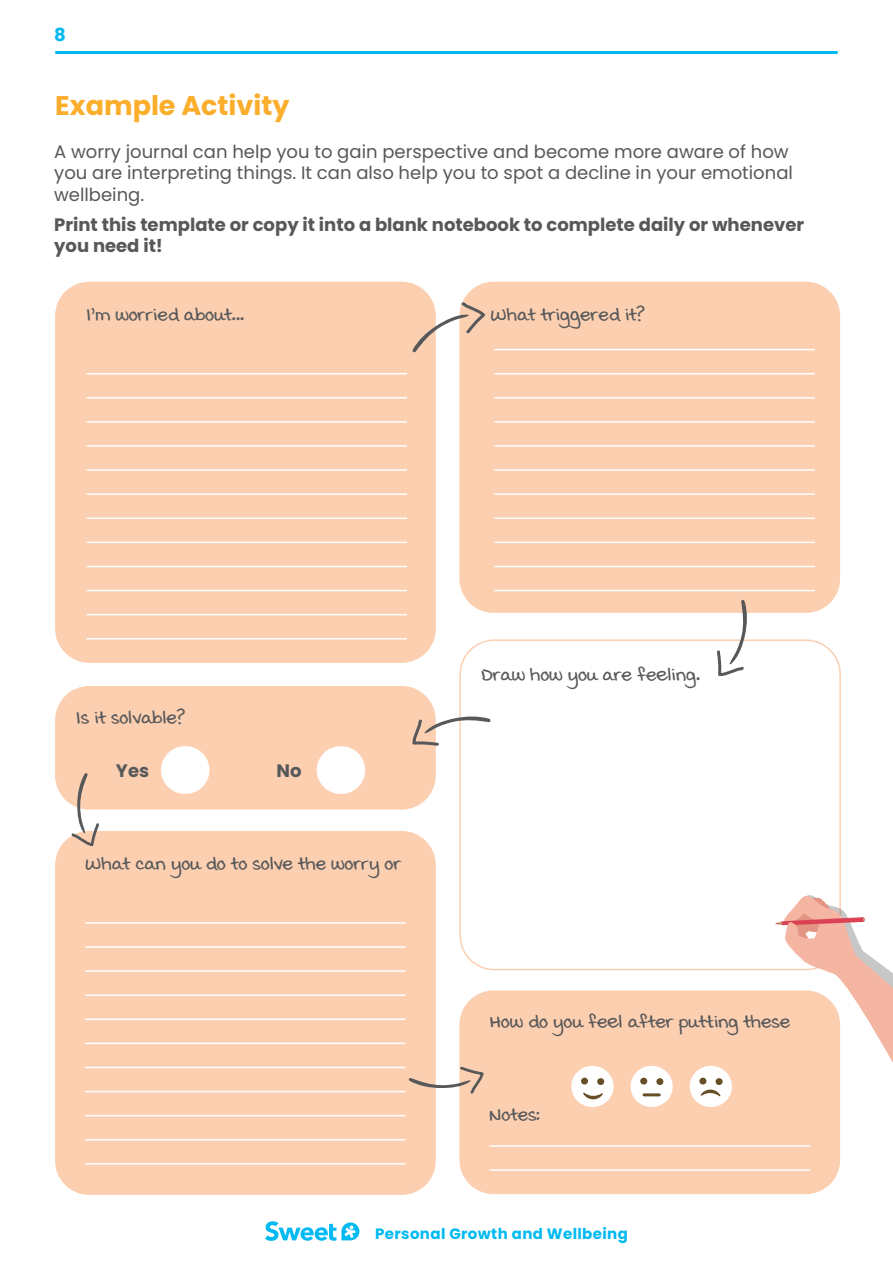
<style>
.page{position:relative;width:893px;height:1263px;background:#fff}
.page>*{position:absolute;margin:0;border:0;box-sizing:border-box;transform-origin:0 0}
.t1{font:700 27px "Poppins";color:#fbad2c}
.Activity_Paragraph{font:700 21px "Swister";color:#57585a}
.Activity_Paragraph-2{font:18px/21.6px "Poppins";color:#57585a}
.Activity_Paragraph-3{font:700 18px/21.6px "Poppins";color:#57585a}
.t2{font:700 18px "Poppins";color:#00baf1}
.t3{font:700 15px "Poppins";letter-spacing:.025em;color:#00baf1}
</style>
<div class="page">
<hr style="left:55px;top:51px;width:783px;height:3px;background:#00baf1">
<svg style="left:265px;top:1221px;width:94px;height:20px"></svg>
<div style="left:459px;top:282px;width:381px;height:331px;background:#fccfb1;border-radius:34px"></div>
<div style="left:459px;top:639px;width:382px;height:331px;border:2px solid #fccfb1;border-radius:34px"></div>
<div style="left:55px;top:831px;width:381px;height:364px;background:#fccfb1;border-radius:34px"></div>
<div style="left:55px;top:282px;width:381px;height:381px;background:#fccfb1;border-radius:34px"></div>
<div style="left:55px;top:686px;width:381px;height:124px;background:#fccfb1;border-radius:34px"></div>
<div style="left:459px;top:990px;width:381px;height:204px;background:#fccfb1;border-radius:34px"></div>
<div style="left:161px;top:746px;width:48px;height:48px;background:#fff;border-radius:24px"></div>
<div style="left:317px;top:746px;width:48px;height:48px;background:#fff;border-radius:24px"></div>
<hr style="left:494px;top:349px;width:321px;height:1px;background:#fff">
<hr style="left:85px;top:946px;width:321px;height:2px;background:#fff">
<hr style="left:490px;top:1169px;width:320px;height:2px;background:#fff">
<hr style="left:87px;top:397px;width:320px;height:2px;background:#fff">
<hr style="left:494px;top:397px;width:321px;height:2px;background:#fff">
<hr style="left:85px;top:994px;width:321px;height:2px;background:#fff">
<hr style="left:87px;top:445px;width:320px;height:2px;background:#fff">
<hr style="left:494px;top:445px;width:321px;height:2px;background:#fff">
<hr style="left:85px;top:1042px;width:321px;height:2px;background:#fff">
<hr style="left:87px;top:493px;width:320px;height:2px;background:#fff">
<hr style="left:494px;top:493px;width:321px;height:2px;background:#fff">
<hr style="left:85px;top:1091px;width:321px;height:1px;background:#fff">
<hr style="left:87px;top:542px;width:320px;height:1px;background:#fff">
<hr style="left:494px;top:542px;width:321px;height:1px;background:#fff">
<hr style="left:85px;top:922px;width:321px;height:2px;background:#fff">
<hr style="left:490px;top:1145px;width:320px;height:2px;background:#fff">
<hr style="left:87px;top:373px;width:320px;height:1px;background:#fff">
<hr style="left:494px;top:373px;width:321px;height:1px;background:#fff">
<hr style="left:85px;top:970px;width:321px;height:2px;background:#fff">
<hr style="left:87px;top:421px;width:320px;height:2px;background:#fff">
<hr style="left:494px;top:421px;width:321px;height:2px;background:#fff">
<hr style="left:85px;top:1018px;width:321px;height:2px;background:#fff">
<hr style="left:87px;top:469px;width:320px;height:2px;background:#fff">
<hr style="left:494px;top:469px;width:321px;height:2px;background:#fff">
<hr style="left:85px;top:1067px;width:321px;height:1px;background:#fff">
<hr style="left:87px;top:517px;width:320px;height:2px;background:#fff">
<hr style="left:494px;top:517px;width:321px;height:2px;background:#fff">
<hr style="left:85px;top:1115px;width:321px;height:1px;background:#fff">
<hr style="left:87px;top:566px;width:320px;height:1px;background:#fff">
<hr style="left:494px;top:566px;width:321px;height:1px;background:#fff">
<hr style="left:85px;top:1139px;width:321px;height:1px;background:#fff">
<hr style="left:87px;top:590px;width:320px;height:1px;background:#fff">
<hr style="left:85px;top:1163px;width:321px;height:1px;background:#fff">
<hr style="left:87px;top:614px;width:320px;height:1px;background:#fff">
<hr style="left:87px;top:638px;width:320px;height:1px;background:#fff">
<hr style="left:494px;top:590px;width:321px;height:1px;background:#fff">
<svg style="left:715px;top:600px;width:33px;height:77px"></svg>
<svg style="left:412px;top:300px;width:74px;height:53px"></svg>
<svg style="left:775px;top:895px;width:118px;height:168px"></svg>
<div style="left:571px;top:1065px;width:43px;height:42px;background:#fff;border-radius:50%"></div>
<div style="left:630px;top:1065px;width:43px;height:42px;background:#fff;border-radius:50%"></div>
<div style="left:689px;top:1065px;width:43px;height:42px;background:#fff;border-radius:50%"></div>
<div style="left:581px;top:1077px;width:7px;height:7px;background:#664f26;border-radius:50%"></div>
<div style="left:640px;top:1077px;width:7px;height:7px;background:#664f26;border-radius:50%"></div>
<div style="left:699px;top:1077px;width:7px;height:7px;background:#664f26;border-radius:50%"></div>
<div style="left:597px;top:1078px;width:7px;height:7px;background:#664f26;border-radius:50%"></div>
<div style="left:656px;top:1078px;width:7px;height:7px;background:#664f26;border-radius:50%"></div>
<div style="left:715px;top:1078px;width:8px;height:7px;background:#664f26;border-radius:50%"></div>
<svg style="left:583px;top:1092px;width:20px;height:7px"></svg>
<svg style="left:700px;top:1089px;width:21px;height:8px"></svg>
<svg style="left:412px;top:715px;width:79px;height:32px"></svg>
<svg style="left:69px;top:773px;width:32px;height:74px"></svg>
<svg style="left:408px;top:1065px;width:76px;height:31px"></svg>
<hr style="left:644px;top:1093px;width:15px;height:3px;background:#664f26">
<p class="t2" style="left:54px;top:25px;width:13px">8</p>
<p class="t1" style="left:55px;top:90px;width:236px">Example Activity</p>
<p class="Activity_Paragraph-2" style="left:54px;top:140px;width:740px">A worry journal can help you to gain perspective and become more aware of how you are interpreting things. It can also help you to spot a decline in your emotional wellbeing.</p>
<p class="Activity_Paragraph-3" style="left:54px;top:214px;width:751px">Print this template or copy it into a blank notebook to complete daily or whenever you need it!</p>
<p class="Activity_Paragraph" style="left:87px;top:300px;width:159px">I’m worried about...</p>
<p class="Activity_Paragraph" style="left:490px;top:300px;width:156px">What triggered it?</p>
<p class="Activity_Paragraph" style="left:76px;top:702px;width:110px">Is it solvable?</p>
<p class="Activity_Paragraph-3" style="left:116px;top:759px;width:35px">Yes</p>
<p class="Activity_Paragraph-3" style="left:276px;top:759px;width:27px">No</p>
<p class="Activity_Paragraph" style="left:85px;top:849px;width:318px">What can you do to solve the worry or</p>
<p class="Activity_Paragraph" style="left:482px;top:659px;width:220px">Draw how you are feeling.</p>
<p class="Activity_Paragraph" style="left:490px;top:1006px;width:302px">How do you feel after putting these</p>
<p class="Activity_Paragraph" style="left:490px;top:1099px;width:53px">Notes:</p>
<p class="t3" style="left:375px;top:1225px;width:254px">Personal Growth and Wellbeing</p>
</div>
